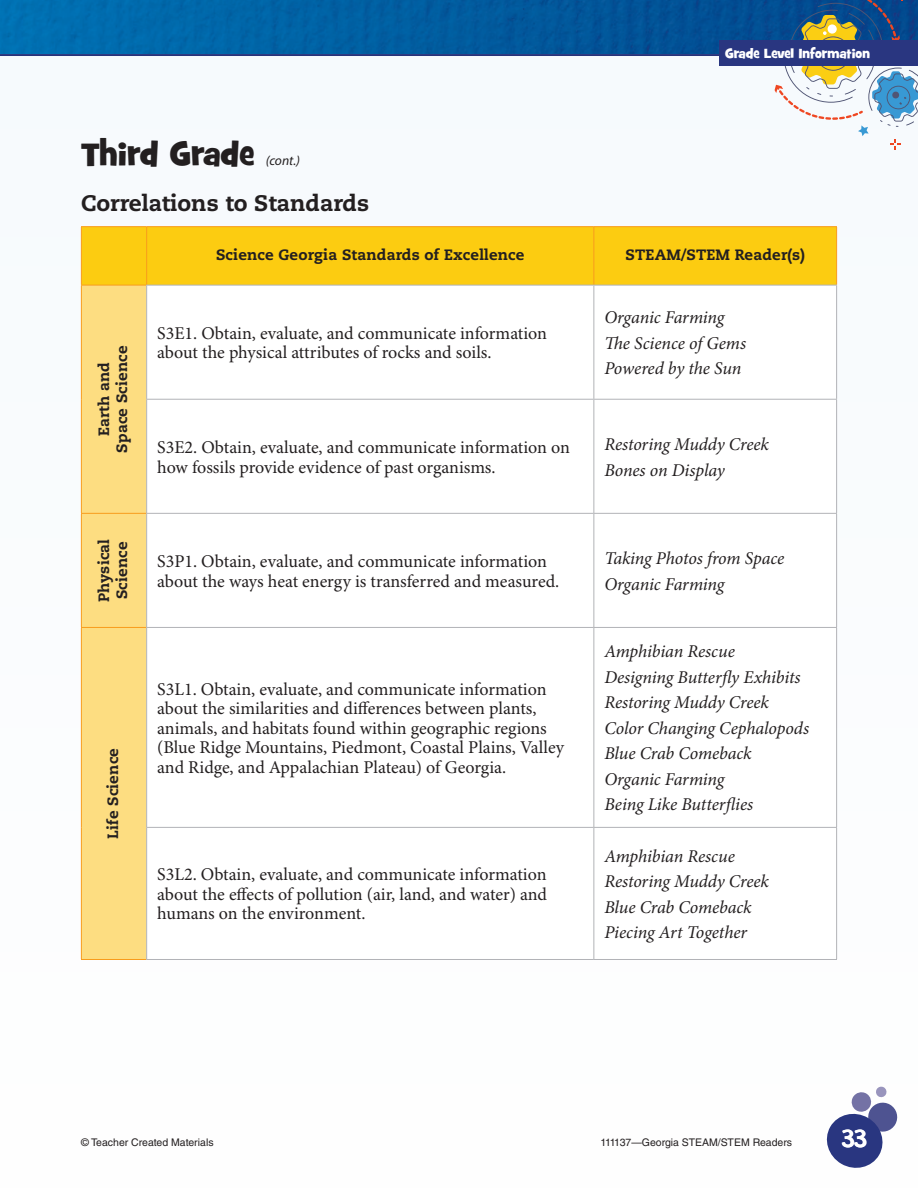
<style>
.page{position:relative;width:918px;height:1188px;background:#f6fafd}
.page>*{position:absolute;margin:0;border:0;box-sizing:border-box;transform-origin:0 0}
.Title__T{font:33px "Grilled Cheese BTN";color:#231f20}
.t1{font:27px "Goose";color:#fff}
.Header__S3{font:800 22.5px "Caecilia LT Std";color:#231f20}
.Table_Body_Larger{font:18px/19.5px "Minion Pro";color:#231f20}
.Table_Body_Larger-2{font:italic 18px "Minion Pro";letter-spacing:-.01em;color:#231f20}
.Table_Front_Header{font:800 15px/18px "Caecilia LT Std";letter-spacing:.01em;color:#231f20;text-align:center}
.t2{font:13.5px "Grilled Cheese BTN";color:#fff}
.Title__T-2{font:italic 13.5px "Myriad Pro";color:#231f20}
.t3{font:10.5px "Helvetica LT Std";color:#231f20}
</style>
<div class="page">
<div style="left:0;top:52px;width:918px;height:6px;background:#231f20;opacity:.4"></div>
<img style="left:0;top:0;width:775px;height:53px">
<svg style="left:826px;top:1086px;width:72px;height:82px"></svg>
<svg style="left:775px;top:0;width:143px;height:150px"></svg>
<div style="left:82px;top:227px;width:754px;height:58px;background:#fccc11"></div>
<div style="left:82px;top:286px;width:64px;height:673px;background:#fddd81"></div>
<div style="left:147px;top:286px;width:689px;height:673px;background:#fff"></div>
<hr style="left:81px;top:959px;width:65px;height:1px;background:#f89c1c">
<hr style="left:146px;top:227px;width:1px;height:58px;background:#f89c1c">
<hr style="left:81px;top:226px;width:66px;height:1px;background:#f89c1c">
<hr style="left:81px;top:227px;width:1px;height:58px;background:#f89c1c">
<hr style="left:147px;top:226px;width:447px;height:1px;background:#f89c1c">
<hr style="left:594px;top:226px;width:243px;height:1px;background:#f89c1c">
<hr style="left:593px;top:227px;width:1px;height:58px;background:#f89c1c">
<hr style="left:836px;top:227px;width:1px;height:58px;background:#f89c1c">
<hr style="left:81px;top:285px;width:65px;height:1px;background:#f89c1c">
<hr style="left:81px;top:285px;width:1px;height:114px;background:#f89c1c">
<hr style="left:81px;top:399px;width:1px;height:114px;background:#f89c1c">
<hr style="left:81px;top:514px;width:1px;height:113px;background:#f89c1c">
<hr style="left:81px;top:628px;width:1px;height:199px;background:#f89c1c">
<hr style="left:81px;top:827px;width:1px;height:132px;background:#f89c1c">
<hr style="left:146px;top:285px;width:448px;height:1px;background:#b2b3b7">
<hr style="left:146px;top:285px;width:1px;height:114px;background:#b2b3b7">
<hr style="left:594px;top:285px;width:243px;height:1px;background:#b2b3b7">
<hr style="left:836px;top:285px;width:1px;height:114px;background:#b2b3b7">
<hr style="left:146px;top:400px;width:1px;height:113px;background:#b2b3b7">
<hr style="left:836px;top:400px;width:1px;height:113px;background:#b2b3b7">
<hr style="left:146px;top:514px;width:1px;height:113px;background:#b2b3b7">
<hr style="left:836px;top:514px;width:1px;height:113px;background:#b2b3b7">
<hr style="left:146px;top:628px;width:1px;height:199px;background:#b2b3b7">
<hr style="left:836px;top:628px;width:1px;height:199px;background:#b2b3b7">
<hr style="left:146px;top:828px;width:1px;height:131px;background:#b2b3b7">
<hr style="left:836px;top:828px;width:1px;height:131px;background:#b2b3b7">
<hr style="left:146px;top:959px;width:448px;height:1px;background:#b2b3b7">
<hr style="left:594px;top:959px;width:243px;height:1px;background:#b2b3b7">
<hr style="left:593px;top:285px;width:1px;height:114px;background:#b2b3b7">
<hr style="left:146px;top:399px;width:448px;height:1px;background:#b2b3b7">
<hr style="left:594px;top:399px;width:243px;height:1px;background:#b2b3b7">
<hr style="left:593px;top:400px;width:1px;height:113px;background:#b2b3b7">
<hr style="left:81px;top:513px;width:65px;height:1px;background:#f89c1c">
<hr style="left:146px;top:513px;width:448px;height:1px;background:#b2b3b7">
<hr style="left:594px;top:513px;width:243px;height:1px;background:#b2b3b7">
<hr style="left:593px;top:514px;width:1px;height:113px;background:#b2b3b7">
<hr style="left:81px;top:627px;width:65px;height:1px;background:#f89c1c">
<hr style="left:146px;top:627px;width:448px;height:1px;background:#b2b3b7">
<hr style="left:594px;top:627px;width:243px;height:1px;background:#b2b3b7">
<hr style="left:593px;top:628px;width:1px;height:199px;background:#b2b3b7">
<hr style="left:146px;top:827px;width:448px;height:1px;background:#b2b3b7">
<hr style="left:594px;top:827px;width:243px;height:1px;background:#b2b3b7">
<hr style="left:593px;top:828px;width:1px;height:131px;background:#b2b3b7">
<div style="left:719px;top:40px;width:199px;height:26px;background:#293680"></div>
<p class="t2" style="left:725px;top:45px;width:146px">Grade Level Information</p>
<p class="Title__T" style="left:81px;top:132px;width:175px">Third Grade</p>
<p class="Title__T-2" style="left:266px;top:152px;width:36px">(cont.)</p>
<p class="Header__S3" style="left:81px;top:189px;width:290px">Correlations to Standards</p>
<p class="Table_Front_Header" style="left:216px;top:246px;width:310px">Science Georgia Standards of Excellence</p>
<p class="Table_Front_Header" style="left:626px;top:246px;width:181px">STEAM/STEM Reader(s)</p>
<p class="Table_Front_Header" style="left:95px;top:453px;width:109px;rotate:-90deg">Earth and<br>Space Science</p>
<p class="Table_Front_Header" style="left:95px;top:602px;width:65px;text-align:left;rotate:-90deg">Physical<br>Science</p>
<p class="Table_Front_Header" style="left:104px;top:839px;width:92px;rotate:-90deg">Life Science</p>
<p class="Table_Body_Larger" style="left:157px;top:324px;width:391px">S3E1. Obtain, evaluate, and communicate information about the physical attributes of rocks and soils.</p>
<p class="Table_Body_Larger-2" style="left:604px;top:305px;width:122px">Organic Farming</p>
<p class="Table_Body_Larger-2" style="left:604px;top:331px;width:143px">The Science of Gems</p>
<p class="Table_Body_Larger-2" style="left:604px;top:356px;width:139px">Powered by the Sun</p>
<p class="Table_Body_Larger" style="left:157px;top:438px;width:414px">S3E2. Obtain, evaluate, and communicate information on how fossils provide evidence of past organisms.</p>
<p class="Table_Body_Larger-2" style="left:604px;top:432px;width:166px">Restoring Muddy Creek</p>
<p class="Table_Body_Larger-2" style="left:604px;top:458px;width:122px">Bones on Display</p>
<p class="Table_Body_Larger" style="left:157px;top:552px;width:404px">S3P1. Obtain, evaluate, and communicate information about the ways heat energy is transferred and measured.</p>
<p class="Table_Body_Larger-2" style="left:604px;top:546px;width:181px">Taking Photos from Space</p>
<p class="Table_Body_Larger-2" style="left:604px;top:572px;width:122px">Organic Farming</p>
<p class="Table_Body_Larger" style="left:157px;top:680px;width:408px">S3L1. Obtain, evaluate, and communicate information about the similarities and differences between plants, animals, and habitats found within geographic regions (Blue Ridge Mountains, Piedmont, Coastal Plains, Valley and Ridge, and Appalachian Plateau) of Georgia.</p>
<p class="Table_Body_Larger" style="left:157px;top:866px;width:391px;text-align:justify">S3L2. Obtain, evaluate, and communicate information about the effects of pollution (air, land, and water) and humans on the environment.</p>
<p class="Table_Body_Larger-2" style="left:604px;top:639px;width:132px">Amphibian Rescue</p>
<p class="Table_Body_Larger-2" style="left:604px;top:665px;width:198px">Designing Butterfly Exhibits</p>
<p class="Table_Body_Larger-2" style="left:604px;top:690px;width:166px">Restoring Muddy Creek</p>
<p class="Table_Body_Larger-2" style="left:604px;top:716px;width:206px">Color Changing Cephalopods</p>
<p class="Table_Body_Larger-2" style="left:604px;top:741px;width:149px">Blue Crab Comeback</p>
<p class="Table_Body_Larger-2" style="left:604px;top:767px;width:122px">Organic Farming</p>
<p class="Table_Body_Larger-2" style="left:604px;top:792px;width:150px">Being Like Butterflies</p>
<p class="Table_Body_Larger-2" style="left:604px;top:844px;width:132px">Amphibian Rescue</p>
<p class="Table_Body_Larger-2" style="left:604px;top:869px;width:166px">Restoring Muddy Creek</p>
<p class="Table_Body_Larger-2" style="left:604px;top:895px;width:149px">Blue Crab Comeback</p>
<p class="Table_Body_Larger-2" style="left:604px;top:920px;width:144px">Piecing Art Together</p>
<p class="t3" style="left:81px;top:1136px;width:134px">© Teacher Created Materials</p>
<p class="t3" style="left:600px;top:1136px;width:193px">111137—Georgia STEAM/STEM Readers</p>
<h2 class="t1" style="left:842px;top:1126px;width:26px">33</h2>
</div>
